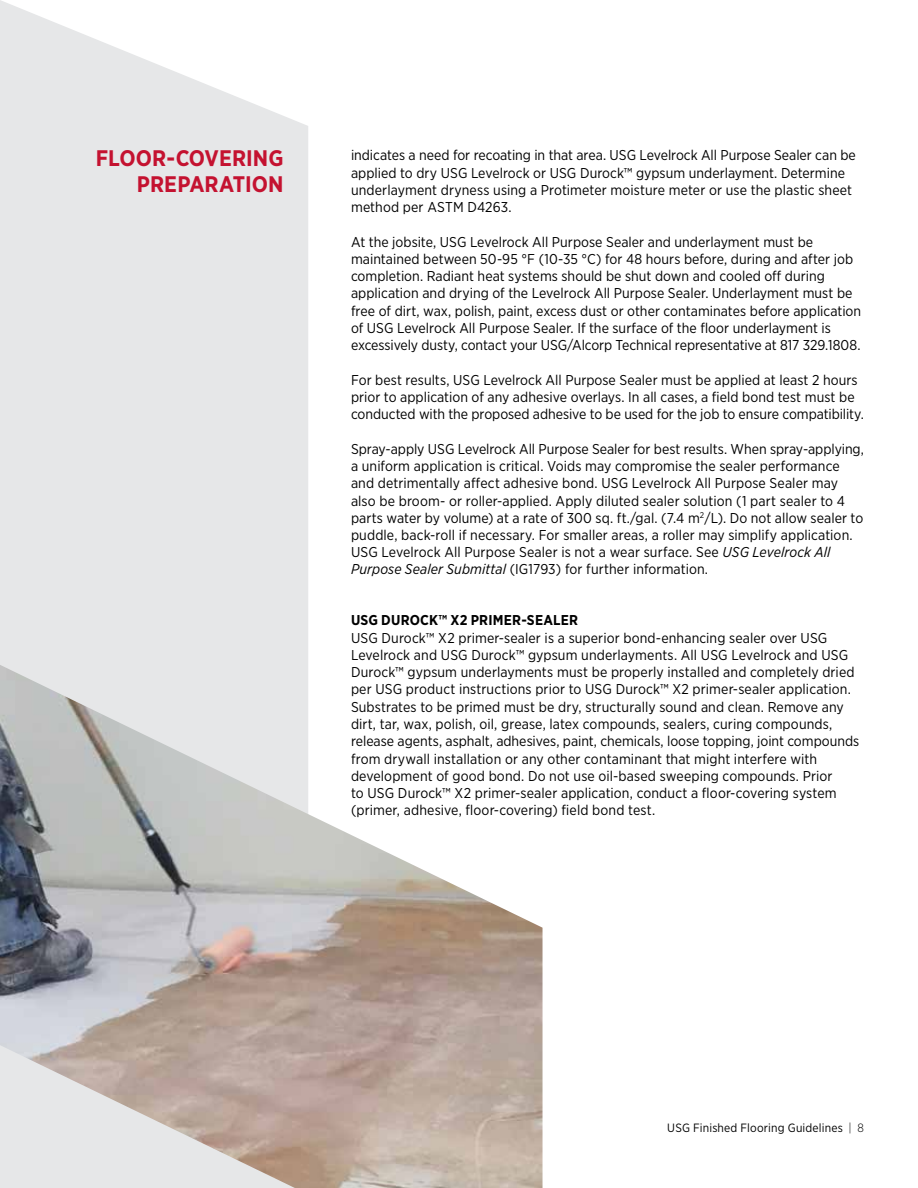
<style>
.page{position:relative;width:918px;height:1188px;background:#fff}
.page>*{position:absolute;margin:0;border:0;box-sizing:border-box;transform-origin:0 0}
.t1{font:700 22.5px/25.5px "Gotham Narrow";color:#c41230;text-align:right}
.t2{font:14.25px/17.2px "Gotham Narrow";letter-spacing:.005em;color:#000}
.t3{font:700 14.25px "Gotham Narrow";letter-spacing:.015em;color:#000}
.t4{font:12px "Gotham Narrow";letter-spacing:.015em;color:#000}
.s1{font-style:italic}
.s2{font-weight:300}
</style>
<div class="page">
<svg style="left:0;top:0;width:308px;height:665px;background:#e8e9ea"></svg>
<img style="left:0;top:665px;width:543px;height:523px">
<h1 class="t1" style="left:96px;top:146px;width:189px">FLOOR-COVERING<br>PREPARATION</h1>
<p class="t2" style="left:351px;top:147px;width:506px">indicates a need for recoating in that area. USG Levelrock All Purpose Sealer can be applied to dry USG Levelrock or USG Durock™ gypsum underlayment. Determine underlayment dryness using a Protimeter moisture meter or use the plastic sheet method per ASTM D4263.</p>
<p class="t2" style="left:351px;top:233px;width:512px">At the jobsite, USG Levelrock All Purpose Sealer and underlayment must be maintained between 50-95 °F (10-35 °C) for 48 hours before, during and after job completion. Radiant heat systems should be shut down and cooled off during application and drying of the Levelrock All Purpose Sealer. Underlayment must be free of dirt, wax, polish, paint, excess dust or other contaminates before application of USG Levelrock All Purpose Sealer. If the surface of the floor underlayment is excessively dusty, contact your USG/Alcorp Technical representative at 817 329.1808.</p>
<p class="t2" style="left:351px;top:371px;width:514px">For best results, USG Levelrock All Purpose Sealer must be applied at least 2 hours prior to application of any adhesive overlays. In all cases, a field bond test must be conducted with the proposed adhesive to be used for the job to ensure compatibility.</p>
<p class="t2" style="left:351px;top:440px;width:515px">Spray-apply USG Levelrock All Purpose Sealer for best results. When spray-applying, a uniform application is critical. Voids may compromise the sealer performance and detrimentally affect adhesive bond. USG Levelrock All Purpose Sealer may also be broom- or roller-applied. Apply diluted sealer solution (1 part sealer to 4 parts water by volume) at a rate of 300 sq. ft./gal. (7.4 m<sup>2</sup>/L). Do not allow sealer to puddle, back-roll if necessary. For smaller areas, a roller may simplify application.<br>USG Levelrock All Purpose Sealer is not a wear surface. See <span class="s1">USG Levelrock All Purpose Sealer Submittal</span> (IG1793) for further information.</p>
<p class="t3" style="left:351px;top:611px;width:229px">USG DUROCK™ X2 PRIMER-SEALER</p>
<p class="t2" style="left:351px;top:629px;width:510px">USG Durock™ X2 primer-sealer is a superior bond-enhancing sealer over USG Levelrock and USG Durock™ gypsum underlayments. All USG Levelrock and USG Durock™ gypsum underlayments must be properly installed and completely dried per USG product instructions prior to USG Durock™ X2 primer-sealer application.<br>Substrates to be primed must be dry, structurally sound and clean. Remove any dirt, tar, wax, polish, oil, grease, latex compounds, sealers, curing compounds, release agents, asphalt, adhesives, paint, chemicals, loose topping, joint compounds from drywall installation or any other contaminant that might interfere with development of good bond. Do not use oil-based sweeping compounds. Prior<br>to USG Durock™ X2 primer-sealer application, conduct a floor-covering system (primer, adhesive, floor-covering) field bond test.</p>
<p class="t4" style="left:667px;top:1120px;width:198px">USG Finished Flooring Guidelines <span class="s2">| 8</span></p>
</div>
